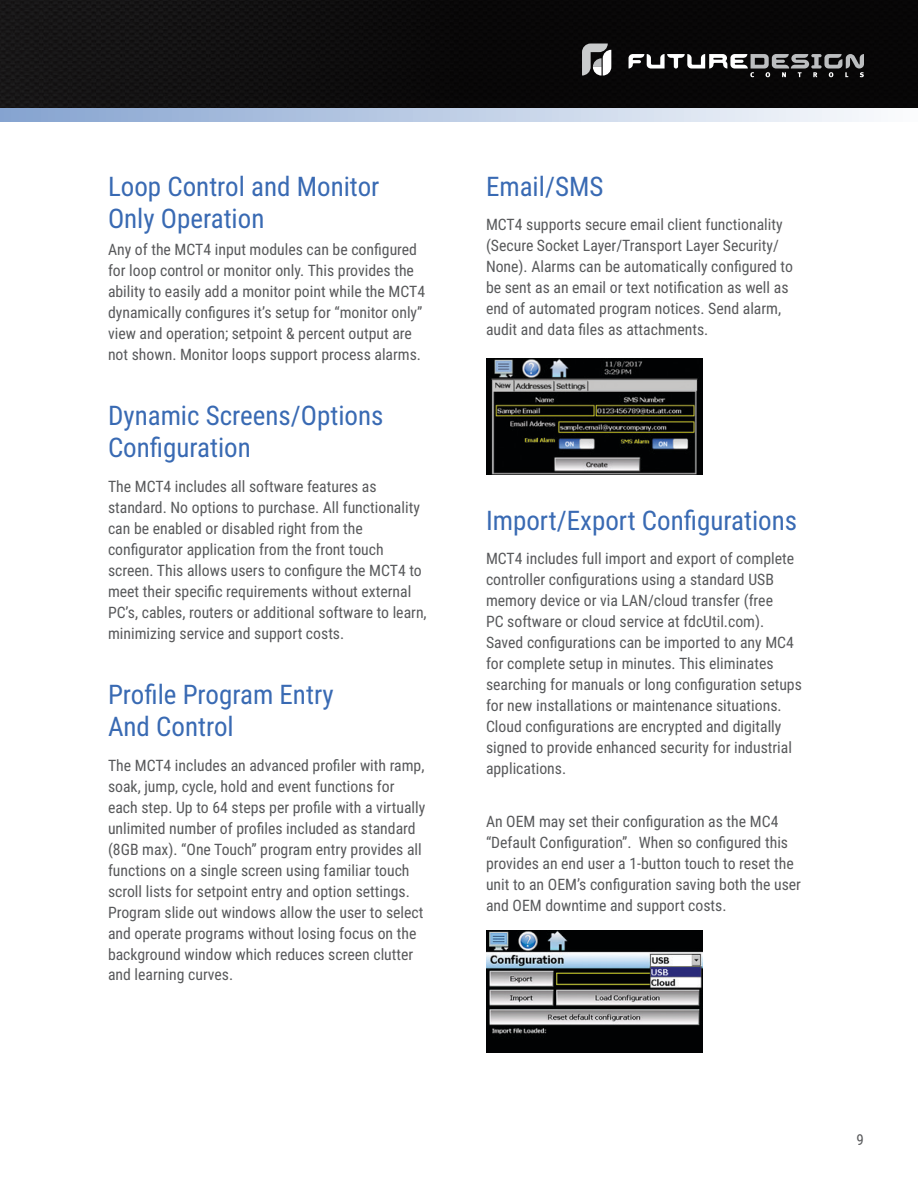
<style>
.page{position:relative;width:918px;height:1188px;background:#fff}
.page>*{position:absolute;margin:0;border:0;box-sizing:border-box;transform-origin:0 0}
.t1{font:27px/32.4px "Roboto Condensed";color:#396ab3}
.t2{font:15.75px/21px "Roboto Condensed";color:#58595b}
.t3{font:15px "Roboto Condensed";color:#58595b}
</style>
<div class="page">
<div style="left:0;top:0;width:918px;height:108px;background:linear-gradient(to right,#151415,#030203)"></div>
<svg style="left:0;top:108px;width:866px;height:14px;background:#bccce5"></svg>
<svg style="left:629px;top:54px;width:235px;height:23px;background:#545354"></svg>
<svg style="left:582px;top:44px;width:29px;height:32px"></svg>
<img style="left:487px;top:359px;width:215px;height:116px">
<img style="left:487px;top:930px;width:215px;height:123px">
<h1 class="t1" style="left:108px;top:169px;width:273px">Loop Control and Monitor<br>Only Operation</h1>
<p class="t2" style="left:108px;top:238px;width:319px">Any of the MCT4 input modules can be configured for loop control or monitor only. This provides the ability to easily add a monitor point while the MCT4 dynamically configures it’s setup for “monitor only” view and operation; setpoint &amp; percent output are not shown. Monitor loops support process alarms.</p>
<h1 class="t1" style="left:108px;top:398px;width:277px">Dynamic Screens/Options<br>Configuration</h1>
<p class="t2" style="left:108px;top:475px;width:320px">The MCT4 includes all software features as standard. No options to purchase. All functionality can be enabled or disabled right from the configurator application from the front touch screen. This allows users to configure the MCT4 to meet their specific requirements without external PC’s, cables, routers or additional software to learn, minimizing service and support costs.</p>
<h1 class="t1" style="left:108px;top:677px;width:227px">Profile Program Entry<br>And Control</h1>
<p class="t2" style="left:108px;top:754px;width:319px">The MCT4 includes an advanced profiler with ramp, soak, jump, cycle, hold and event functions for each step. Up to 64 steps per profile with a virtually unlimited number of profiles included as standard (8GB max). “One Touch” program entry provides all functions on a single screen using familiar touch scroll lists for setpoint entry and option settings.<br>Program slide out windows allow the user to select and operate programs without losing focus on the background window which reduces screen clutter and learning curves.</p>
<h1 class="t1" style="left:486px;top:169px;width:119px">Email/SMS</h1>
<p class="t2" style="left:486px;top:214px;width:309px">MCT4 supports secure email client functionality (Secure Socket Layer/Transport Layer Security/ None). Alarms can be automatically configured to be sent as an email or text notification as well as end of automated program notices. Send alarm, audit and data files as attachments.</p>
<h1 class="t1" style="left:486px;top:503px;width:313px">Import/Export Configurations</h1>
<p class="t2" style="left:486px;top:547px;width:317px">MCT4 includes full import and export of complete controller configurations using a standard USB memory device or via LAN/cloud transfer (free<br>PC software or cloud service at fdcUtil.com).<br>Saved configurations can be imported to any MC4 for complete setup in minutes. This eliminates searching for manuals or long configuration setups for new installations or maintenance situations.<br>Cloud configurations are encrypted and digitally signed to provide enhanced security for industrial applications.</p>
<p class="t2" style="left:486px;top:810px;width:317px">An OEM may set their configuration as the MC4 “Default Configuration”. When so configured this provides an end user a 1-button touch to reset the unit to an OEM’s configuration saving both the user and OEM downtime and support costs.</p>
<p class="t3" style="left:857px;top:1129px;width:9px">9</p>
</div>
